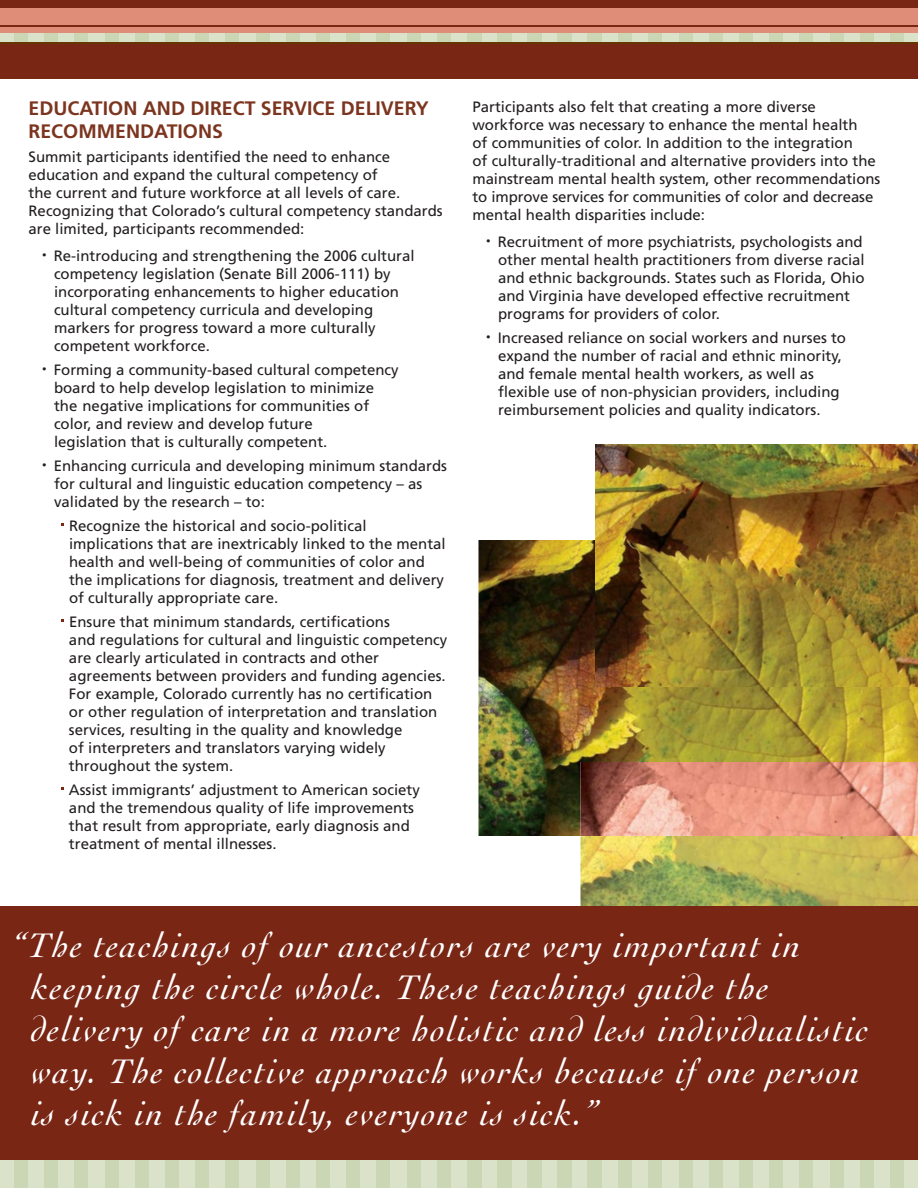
<style>
.page{position:relative;width:918px;height:1188px;background:#fff}
.page>*{position:absolute;margin:0;border:0;box-sizing:border-box;transform-origin:0 0}
.t1{font:italic 36px/42px "Cochin";letter-spacing:.05em;color:#fff}
.t2{font:700 19.5px/22.5px "Frutiger";color:#7c351f}
.t3{font:15px/18px "Frutiger";color:#231f20}
.s1{font-size:9px}
</style>
<div class="page">
<svg style="left:0;top:32px;width:918px;height:11px;fill:#dae2ca"></svg>
<div style="left:0;top:1158px;width:918px;height:30px;background:#dae2ca"></div>
<svg style="left:14px;top:32px;width:14px;height:11px"></svg>
<svg style="left:44px;top:32px;width:14px;height:11px"></svg>
<svg style="left:74px;top:32px;width:14px;height:11px"></svg>
<svg style="left:105px;top:32px;width:14px;height:11px"></svg>
<svg style="left:135px;top:32px;width:14px;height:11px"></svg>
<svg style="left:165px;top:32px;width:14px;height:11px"></svg>
<svg style="left:195px;top:32px;width:14px;height:11px"></svg>
<svg style="left:225px;top:32px;width:14px;height:11px"></svg>
<svg style="left:256px;top:32px;width:14px;height:11px"></svg>
<svg style="left:286px;top:32px;width:14px;height:11px"></svg>
<svg style="left:316px;top:32px;width:14px;height:11px"></svg>
<svg style="left:346px;top:32px;width:14px;height:11px"></svg>
<svg style="left:376px;top:32px;width:14px;height:11px"></svg>
<svg style="left:407px;top:32px;width:14px;height:11px"></svg>
<svg style="left:437px;top:32px;width:14px;height:11px"></svg>
<svg style="left:467px;top:32px;width:14px;height:11px"></svg>
<svg style="left:497px;top:32px;width:14px;height:11px"></svg>
<svg style="left:528px;top:32px;width:14px;height:11px"></svg>
<svg style="left:558px;top:32px;width:14px;height:11px"></svg>
<svg style="left:588px;top:32px;width:14px;height:11px"></svg>
<svg style="left:618px;top:32px;width:14px;height:11px"></svg>
<svg style="left:648px;top:32px;width:14px;height:11px"></svg>
<svg style="left:679px;top:32px;width:14px;height:11px"></svg>
<svg style="left:709px;top:32px;width:14px;height:11px"></svg>
<svg style="left:739px;top:32px;width:14px;height:11px"></svg>
<svg style="left:769px;top:32px;width:14px;height:11px"></svg>
<svg style="left:799px;top:32px;width:14px;height:11px"></svg>
<svg style="left:830px;top:32px;width:14px;height:11px"></svg>
<svg style="left:860px;top:32px;width:14px;height:11px"></svg>
<svg style="left:890px;top:32px;width:14px;height:11px"></svg>
<div style="left:14px;top:1158px;width:14px;height:30px;background:#cbd6b5"></div>
<div style="left:44px;top:1158px;width:14px;height:30px;background:#cbd6b5"></div>
<div style="left:74px;top:1158px;width:14px;height:30px;background:#cbd6b5"></div>
<div style="left:105px;top:1158px;width:14px;height:30px;background:#cbd6b5"></div>
<div style="left:135px;top:1158px;width:14px;height:30px;background:#cbd6b5"></div>
<div style="left:165px;top:1158px;width:14px;height:30px;background:#cbd6b5"></div>
<div style="left:195px;top:1158px;width:14px;height:30px;background:#cbd6b5"></div>
<div style="left:225px;top:1158px;width:14px;height:30px;background:#cbd6b5"></div>
<div style="left:256px;top:1158px;width:14px;height:30px;background:#cbd6b5"></div>
<div style="left:286px;top:1158px;width:14px;height:30px;background:#cbd6b5"></div>
<div style="left:316px;top:1158px;width:14px;height:30px;background:#cbd6b5"></div>
<div style="left:346px;top:1158px;width:14px;height:30px;background:#cbd6b5"></div>
<div style="left:376px;top:1158px;width:14px;height:30px;background:#cbd6b5"></div>
<div style="left:407px;top:1158px;width:14px;height:30px;background:#cbd6b5"></div>
<div style="left:437px;top:1158px;width:14px;height:30px;background:#cbd6b5"></div>
<div style="left:467px;top:1158px;width:14px;height:30px;background:#cbd6b5"></div>
<div style="left:497px;top:1158px;width:14px;height:30px;background:#cbd6b5"></div>
<div style="left:528px;top:1158px;width:14px;height:30px;background:#cbd6b5"></div>
<div style="left:558px;top:1158px;width:14px;height:30px;background:#cbd6b5"></div>
<div style="left:588px;top:1158px;width:14px;height:30px;background:#cbd6b5"></div>
<div style="left:618px;top:1158px;width:14px;height:30px;background:#cbd6b5"></div>
<div style="left:648px;top:1158px;width:14px;height:30px;background:#cbd6b5"></div>
<div style="left:679px;top:1158px;width:14px;height:30px;background:#cbd6b5"></div>
<div style="left:709px;top:1158px;width:14px;height:30px;background:#cbd6b5"></div>
<div style="left:739px;top:1158px;width:14px;height:30px;background:#cbd6b5"></div>
<div style="left:769px;top:1158px;width:14px;height:30px;background:#cbd6b5"></div>
<div style="left:799px;top:1158px;width:14px;height:30px;background:#cbd6b5"></div>
<div style="left:830px;top:1158px;width:14px;height:30px;background:#cbd6b5"></div>
<div style="left:860px;top:1158px;width:14px;height:30px;background:#cbd6b5"></div>
<div style="left:890px;top:1158px;width:14px;height:30px;background:#cbd6b5"></div>
<div style="left:0;top:906px;width:918px;height:252px;background:#792615"></div>
<img style="left:580px;top:836px;width:75px;height:70px">
<img style="left:655px;top:836px;width:126px;height:70px">
<img style="left:781px;top:836px;width:137px;height:70px">
<img style="left:787px;top:864px;width:75px;height:42px">
<img style="left:856px;top:836px;width:62px;height:50px">
<img style="left:853px;top:897px;width:21px;height:9px">
<img style="left:478px;top:540px;width:440px;height:296px">
<img style="left:877px;top:823px;width:41px;height:13px">
<img style="left:580px;top:762px;width:129px;height:74px">
<img style="left:709px;top:762px;width:168px;height:74px">
<img style="left:720px;top:796px;width:73px;height:40px">
<img style="left:786px;top:829px;width:17px;height:7px">
<img style="left:856px;top:762px;width:62px;height:51px">
<img style="left:596px;top:444px;width:322px;height:242px">
<div style="left:0;top:0;width:918px;height:32px;background:#df8d78"></div>
<div style="left:0;top:0;width:918px;height:8px;background:#792615"></div>
<hr style="left:0;top:26px;width:918px;height:1px;background:#792615">
<hr style="left:0;top:1158px;width:918px;height:2px;background:#792615">
<div style="left:0;top:43px;width:918px;height:36px;background:#792615"></div>
<hr style="left:0;top:43px;width:918px;height:1px;background:#653600">
<h2 class="t2" style="left:28px;top:99px;width:402px">EDUCATION AND DIRECT SERVICE DELIVERY<br>RECOMMENDATIONS</h2>
<p class="t3" style="left:28px;top:149px;width:416px">Summit participants identified the need to enhance education and expand the cultural competency of<br>the current and future workforce at all levels of care.<br>Recognizing that Colorado’s cultural competency standards are limited, participants recommended:</p>
<p class="t3" style="left:54px;top:248px;width:362px;text-indent:-12px"><span class="s1">•</span> Re-introducing and strengthening the 2006 cultural competency legislation (Senate Bill 2006-111) by incorporating enhancements to higher education cultural competency curricula and developing markers for progress toward a more culturally competent workforce.</p>
<p class="t3" style="left:54px;top:362px;width:346px;text-indent:-12px"><span class="s1">•</span> Forming a community-based cultural competency board to help develop legislation to minimize the negative implications for communities of color, and review and develop future<br>legislation that is culturally competent.</p>
<p class="t3" style="left:54px;top:458px;width:395px;text-indent:-12px"><span class="s1">•</span> Enhancing curricula and developing minimum standards for cultural and linguistic education competency – as validated by the research – to:</p>
<p class="t3" style="left:69px;top:518px;width:378px">Recognize the historical and socio-political implications that are inextricably linked to the mental health and well-being of communities of color and the implications for diagnosis, treatment and delivery of culturally appropriate care.</p>
<p class="t3" style="left:69px;top:614px;width:380px">Ensure that minimum standards, certifications<br>and regulations for cultural and linguistic competency are clearly articulated in contracts and other agreements between providers and funding agencies.<br>For example, Colorado currently has no certification or other regulation of interpretation and translation services, resulting in the quality and knowledge<br>of interpreters and translators varying widely throughout the system.</p>
<p class="t3" style="left:69px;top:782px;width:352px">Assist immigrants’ adjustment to American society and the tremendous quality of life improvements that result from appropriate, early diagnosis and treatment of mental illnesses.</p>
<p class="t3" style="left:472px;top:99px;width:409px">Participants also felt that creating a more diverse workforce was necessary to enhance the mental health<br>of communities of color. In addition to the integration<br>of culturally-traditional and alternative providers into the mainstream mental health system, other recommendations to improve services for communities of color and decrease mental health disparities include:</p>
<p class="t3" style="left:498px;top:234px;width:368px;text-indent:-12px"><span class="s1">•</span> Recruitment of more psychiatrists, psychologists and other mental health practitioners from diverse racial and ethnic backgrounds. States such as Florida, Ohio and Virginia have developed effective recruitment programs for providers of color.</p>
<p class="t3" style="left:498px;top:330px;width:350px;text-indent:-12px"><span class="s1">•</span> Increased reliance on social workers and nurses to expand the number of racial and ethnic minority, and female mental health workers, as well as flexible use of non-physician providers, including reimbursement policies and quality indicators.</p>
<p class="t1" style="left:32px;top:928px;width:839px;text-indent:-20px">“The teachings of our ancestors are very important in keeping the circle whole. These teachings guide the delivery of care in a more holistic and less individualistic way. The collective approach works because if one person is sick in the family, everyone is sick.”</p>
</div>
